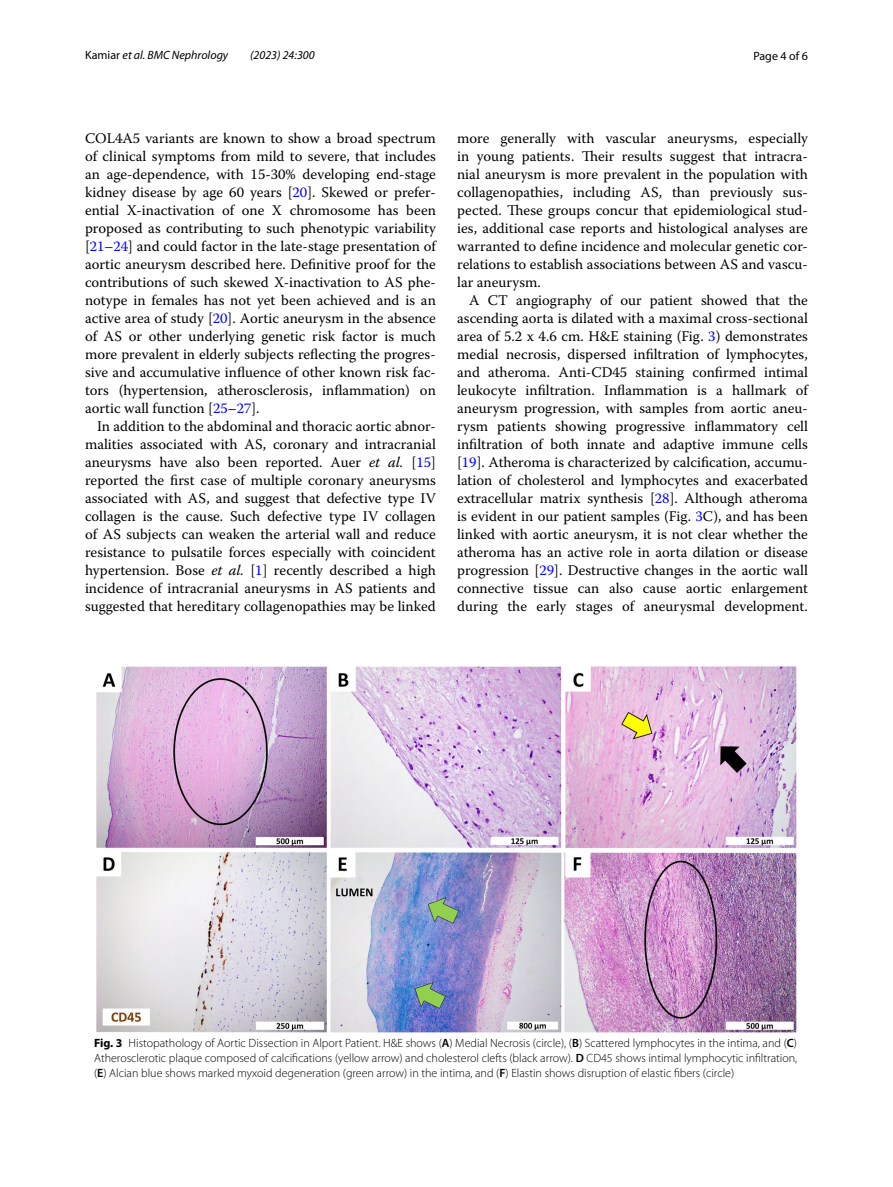
<style>
.page{position:relative;width:893px;height:1187px;background:#fff}
.page>*{position:absolute;margin:0;border:0;box-sizing:border-box;transform-origin:0 0}
.t1{font:14.7px/18px "Warnock Pro";color:#000;text-align:justify}
.t2{font:300 12px/15px "Myriad Pro";color:#000;text-align:justify}
.t3{font:italic 12px "Myriad Pro";color:#000}
.t4{font:12px "Myriad Pro";color:#000}
.s1{font-style:normal}
.s2{color:#00f}
.s3{font-style:italic}
.s4{font-weight:700}
.s5{font-weight:600}
</style>
<div class="page">
<img style="left:96px;top:666px;width:701px;height:365px">
<p class="t3" style="left:85px;top:48px;width:145px"><span class="s1">Kamiar</span> et al. BMC Nephrology</p>
<p class="t3" style="left:250px;top:48px;width:66px">(2023) 24:300</p>
<p class="t4" style="left:753px;top:48px;width:56px">Page 4 of 6</p>
<p class="t1" style="left:85px;top:128px;width:352px">COL4A5 variants are known to show a broad spectrum of clinical symptoms from mild to severe, that includes an age-dependence, with 15-30% developing end-stage kidney disease by age 60 years [<span class="s2">20</span>]. Skewed or prefer&shy;ential X-inactivation of one X chromosome has been proposed as contributing to such phenotypic variability [<span class="s2">21</span>–<span class="s2">24</span>] and could factor in the late-stage presentation of aortic aneurysm described here. Definitive proof for the contributions of such skewed X-inactivation to AS phe&shy;notype in females has not yet been achieved and is an active area of study [<span class="s2">20</span>]. Aortic aneurysm in the absence of AS or other underlying genetic risk factor is much more prevalent in elderly subjects reflecting the progres&shy;sive and accumulative influence of other known risk fac&shy;tors (hypertension, atherosclerosis, inflammation) on aortic wall function [<span class="s2">25</span>–<span class="s2">27</span>].</p>
<p class="t1" style="left:85px;top:416px;width:352px;text-indent:12px">In addition to the abdominal and thoracic aortic abnor&shy;malities associated with AS, coronary and intracranial aneurysms have also been reported. Auer <span class="s3">et al.</span> [<span class="s2">15</span>] reported the first case of multiple coronary aneurysms associated with AS, and suggest that defective type IV collagen is the cause. Such defective type IV collagen of AS subjects can weaken the arterial wall and reduce resistance to pulsatile forces especially with coincident hypertension. Bose <span class="s3">et al.</span> [<span class="s2">1</span>] recently described a high incidence of intracranial aneurysms in AS patients and suggested that hereditary collagenopathies may be linked</p>
<p class="t1" style="left:457px;top:128px;width:352px">more generally with vascular aneurysms, especially in young patients. Their results suggest that intracra&shy;nial aneurysm is more prevalent in the population with collagenopathies, including AS, than previously sus&shy;pected. These groups concur that epidemiological stud&shy;ies, additional case reports and histological analyses are warranted to define incidence and molecular genetic cor&shy;relations to establish associations between AS and vascu&shy;lar aneurysm.</p>
<p class="t1" style="left:457px;top:290px;width:352px;text-indent:12px">A CT angiography of our patient showed that the ascending aorta is dilated with a maximal cross-sectional area of 5.2 x 4.6 cm. H&amp;E staining (Fig. <span class="s2">3</span>) demonstrates medial necrosis, dispersed infiltration of lymphocytes, and atheroma. Anti-CD45 staining confirmed intimal leukocyte infiltration. Inflammation is a hallmark of aneurysm progression, with samples from aortic aneu&shy;rysm patients showing progressive inflammatory cell infiltration of both innate and adaptive immune cells [<span class="s2">19</span>]. Atheroma is characterized by calcification, accumu&shy;lation of cholesterol and lymphocytes and exacerbated extracellular matrix synthesis [<span class="s2">28</span>]. Although atheroma is evident in our patient samples (Fig. <span class="s2">3</span>C), and has been linked with aortic aneurysm, it is not clear whether the atheroma has an active role in aorta dilation or disease progression [<span class="s2">29</span>]. Destructive changes in the aortic wall connective tissue can also cause aortic enlargement during the early stages of aneurysmal development.</p>
<p class="t2" style="left:94px;top:1035px;width:705px"><span class="s4">Fig. 3</span> Histopathology of Aortic Dissection in Alport Patient. H&amp;E shows (<span class="s5">A</span>) Medial Necrosis (circle), (<span class="s5">B</span>) Scattered lymphocytes in the intima, and (<span class="s5">C</span>)<br>Atherosclerotic plaque composed of calcifications (yellow arrow) and cholesterol clefts (black arrow). <span class="s5">D</span> CD45 shows intimal lymphocytic infiltration, (<span class="s5">E</span>) Alcian blue shows marked myxoid degeneration (green arrow) in the intima, and (<span class="s5">F</span>) Elastin shows disruption of elastic fibers (circle)</p>
</div>
